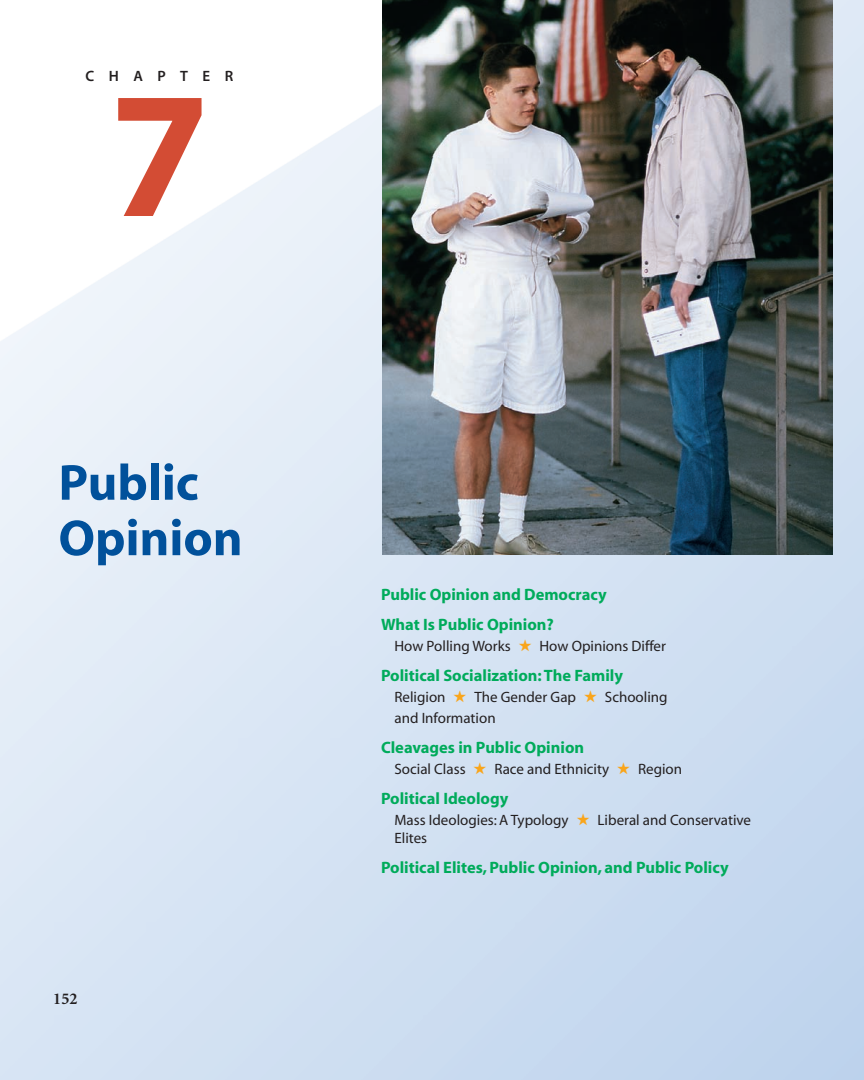
<style>
.page{position:relative;width:864px;height:1080px;background:#fff}
.page>*{position:absolute;margin:0;border:0;box-sizing:border-box;transform-origin:0 0}
.t1{font:700 181.5px "Myriad";color:#d34c34}
.t2{font:700 51px/55.5px "Myriad";color:#01519b}
.t3{font:700 16.5px/30px "Myriad";color:#00ab5b}
.t4{font:700 16.5px "Minion";color:#231f20}
.t5{font:15px/21px "Myriad";color:#231f20}
.t6{font:15px "Myriad Sem";letter-spacing:.965em;color:#231f20}
.s1{color:#f9a51b}
</style>
<div class="page">
<img style="left:0;top:0;width:864px;height:1080px">
<img style="left:382px;top:0;width:450px;height:555px">
<p class="t6" style="left:86px;top:70px;width:149px">CHAPTER</p>
<p class="t1" style="left:109px;top:87px;width:102px">7</p>
<p class="t2" style="left:58px;top:459px;width:186px">Public<br>Opinion</p>
<p class="t4" style="left:53px;top:992px;width:26px">152</p>
<p class="t3" style="left:381px;top:580px;width:227px">Public Opinion and Democracy<br>What Is Public Opinion?</p>
<p class="t5" style="left:395px;top:636px;width:273px">How Polling Works <span class="s1">★</span> How Opinions Differ</p>
<p class="t3" style="left:381px;top:661px;width:244px">Political Socialization: The Family</p>
<p class="t5" style="left:394px;top:687px;width:275px">Religion <span class="s1">★</span> The Gender Gap <span class="s1">★</span> Schooling and Information</p>
<p class="t3" style="left:381px;top:733px;width:205px">Cleavages in Public Opinion</p>
<p class="t5" style="left:395px;top:759px;width:289px">Social Class <span class="s1">★</span> Race and Ethnicity <span class="s1">★</span> Region</p>
<p class="t3" style="left:381px;top:784px;width:129px">Political Ideology</p>
<p class="t5" style="left:394px;top:812px;width:358px;line-height:18px">Mass Ideologies: A Typology <span class="s1">★</span> Liberal and Conservative<br>Elites</p>
<p class="t3" style="left:381px;top:853px;width:349px">Political Elites, Public Opinion, and Public Policy</p>
</div>
